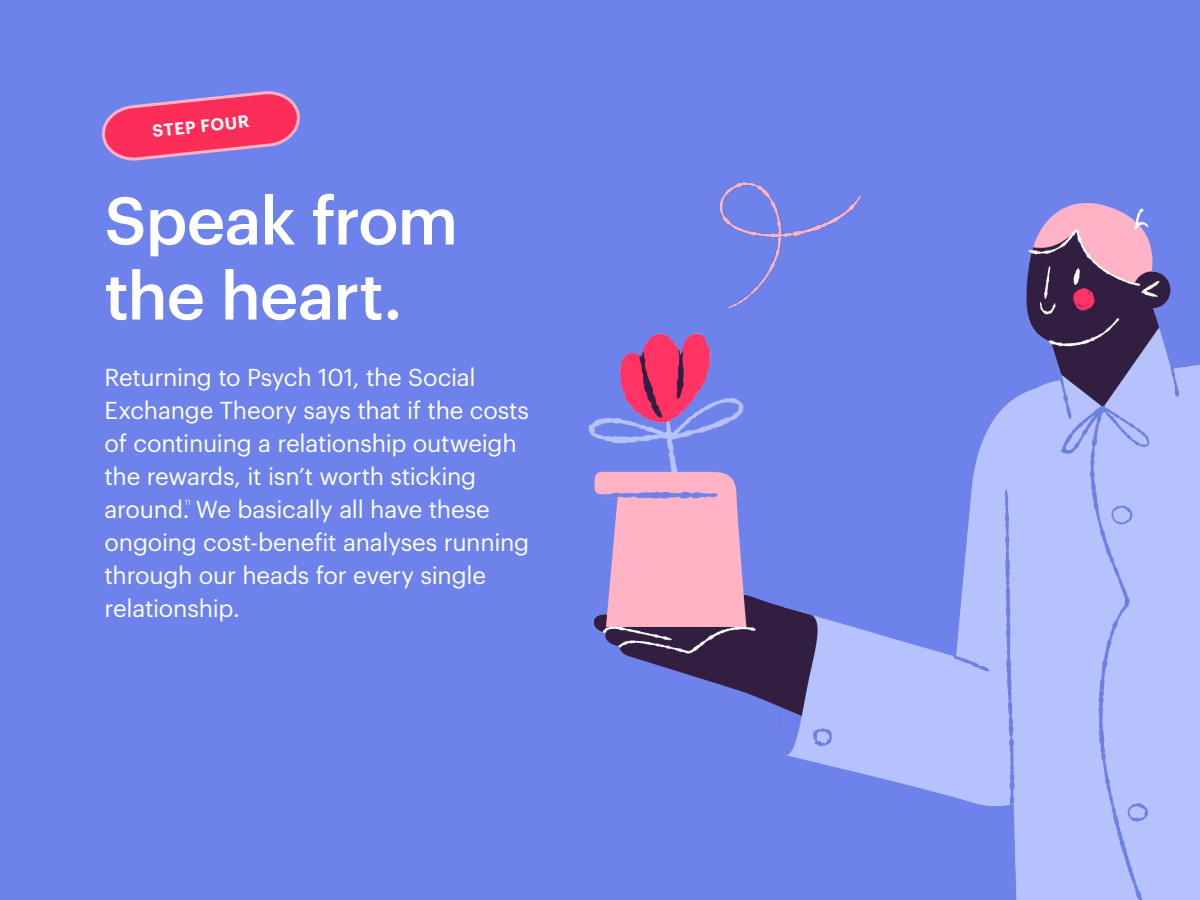
<style>
.page{position:relative;width:1200px;height:900px;background:#6e82eb}
.page>*{position:absolute;margin:0;border:0;box-sizing:border-box;transform-origin:0 0}
.Header_1__EBook{font:500 66px/75px "Graphik";letter-spacing:-.015em;color:#fff}
.Body_2__EBook{font:24px/33px "Graphik";letter-spacing:-.01em;color:#fff}
.Body_2__EBook-2{font:600 16.95px "Graphik";color:#fff}
.t1{font:7.5px "Graphik";color:#fff}
</style>
<div class="page">
<img style="left:588px;top:202px;width:612px;height:698px">
<svg style="left:102px;top:91px;width:198px;height:70px"></svg>
<img style="left:720px;top:182px;width:141px;height:126px">
<p class="Body_2__EBook-2" style="left:151px;top:118px;width:99px;rotate:-6deg">STEP FOUR</p>
<p class="Header_1__EBook" style="left:105px;top:177px;width:355px">Speak from the heart.</p>
<p class="Body_2__EBook" style="left:105px;top:359px;width:426px">Returning to Psych 101, the Social Exchange Theory says that if the costs of continuing a relationship outweigh the rewards, it isn’t worth sticking around. We basically all have these ongoing cost-benefit analyses running through our heads for every single relationship.</p>
<p class="t1" style="left:185px;top:497px;width:8px">11</p>
</div>
